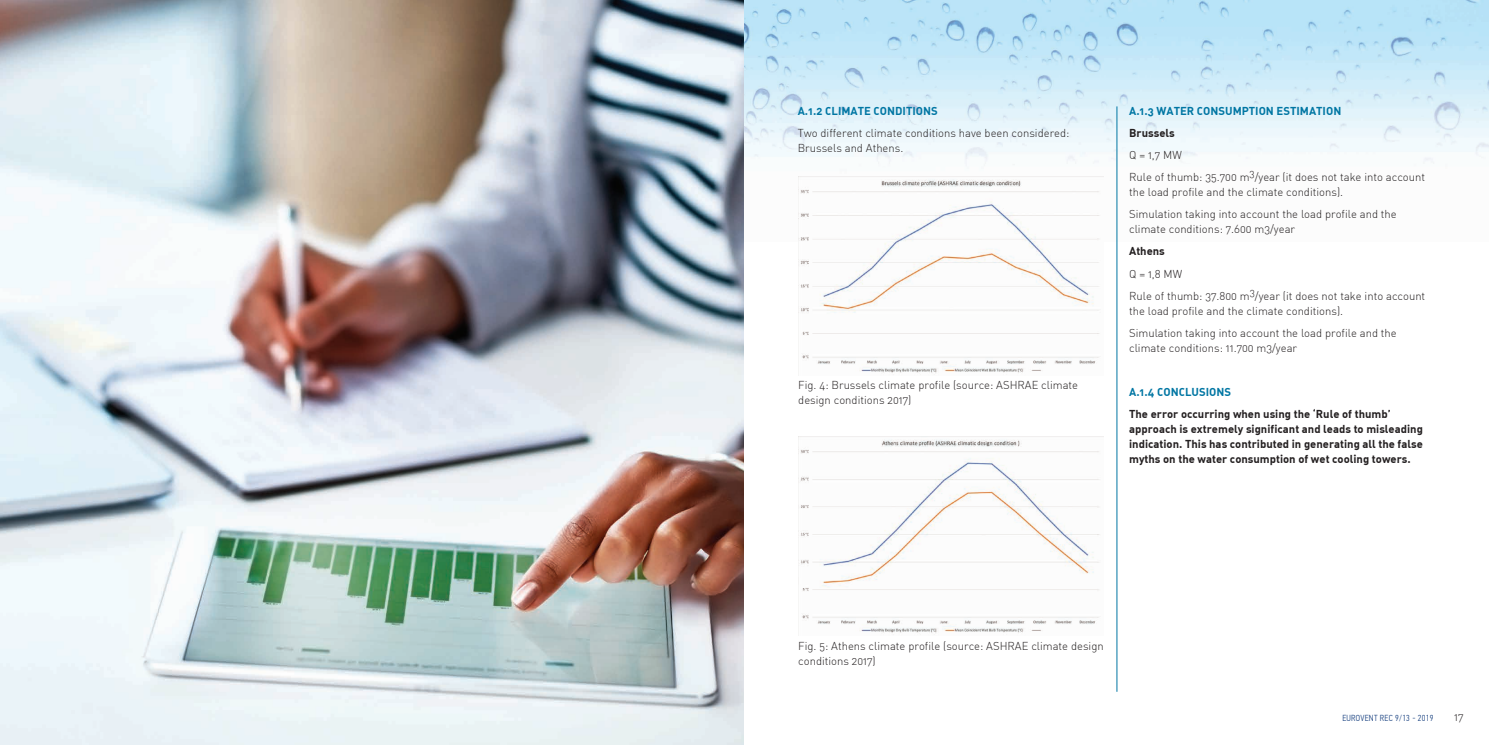
<style>
.page{position:relative;width:1489px;height:745px;background:#fff}
.page>*{position:absolute;margin:0;border:0;box-sizing:border-box;transform-origin:0 0}
.t1{font:300 11.25px/22.1px "DIN Alternate";color:#231f20}
.t2{font:700 11.25px/15px "DIN Alternate";color:#231f20}
.t3{font:700 11.25px "DIN Alternate";color:#0076a3}
.t4{font:300 8.75px "PF Din Text Cond Pro";letter-spacing:.03em;color:#1a4281}
</style>
<div class="page">
<img style="left:743px;top:0;width:745px;height:241px">
<hr style="left:1116px;top:106px;width:1px;height:585px;background:#0076a3">
<img style="left:798px;top:176px;width:305px;height:197px">
<img style="left:798px;top:436px;width:305px;height:197px">
<img style="left:0;top:0;width:743px;height:744px">
<p class="t3" style="left:797px;top:103px;width:142px">A.1.2 Climate conditions</p>
<p class="t1" style="left:797px;top:125px;width:273px;line-height:15px">Two different climate conditions have been considered:<br>Brussels and Athens.</p>
<p class="t1" style="left:798px;top:377px;width:281px;line-height:15px">Fig. 4: Brussels climate profile (source: ASHRAE climate design conditions 2017)</p>
<p class="t3" style="left:1129px;top:103px;width:214px">A.1.3 Water consum ption estimation</p>
<p class="t2" style="left:1129px;top:125px;width:47px">Brussels</p>
<p class="t1" style="left:1129px;top:144px;width:297px">Q = 1,7 MW<br>Rule of thumb: 35.700 m<sup>3</sup>/year (it does not take into account</p>
<p class="t1" style="left:1129px;top:181px;width:269px">the load profile and the climate conditions).<br>Simulation taking into account the load profile and the</p>
<p class="t1" style="left:1129px;top:218px;width:167px">climate conditions: 7.600 m3/year</p>
<p class="t2" style="left:1129px;top:243px;width:37px">Athens</p>
<p class="t1" style="left:1129px;top:262px;width:297px">Q = 1,8 MW<br>Rule of thumb: 37.800 m<sup>3</sup>/year (it does not take into account</p>
<p class="t1" style="left:1129px;top:299px;width:269px">the load profile and the climate conditions).<br>Simulation taking into account the load profile and the</p>
<p class="t1" style="left:1129px;top:336px;width:169px">climate conditions: 11.700 m3/year</p>
<p class="t3" style="left:1129px;top:384px;width:103px">A.1.4 Conclusions</p>
<p class="t2" style="left:1129px;top:406px;width:295px">The error occurring when using the ‘Rule of thumb’ approach is extremely significant and leads to misleading indication. This has contributed in generating all the false myths on the water consumption of wet cooling towers.</p>
<p class="t1" style="left:798px;top:637px;width:307px;line-height:15px">Fig. 5: Athens climate profile (source: ASHRAE climate design conditions 2017)</p>
<p class="t4" style="left:1342px;top:713px;width:93px">EUROVENT REC 9/13 - 2019</p>
<p class="t1" style="left:1453px;top:705px;width:11px">17</p>
</div>
